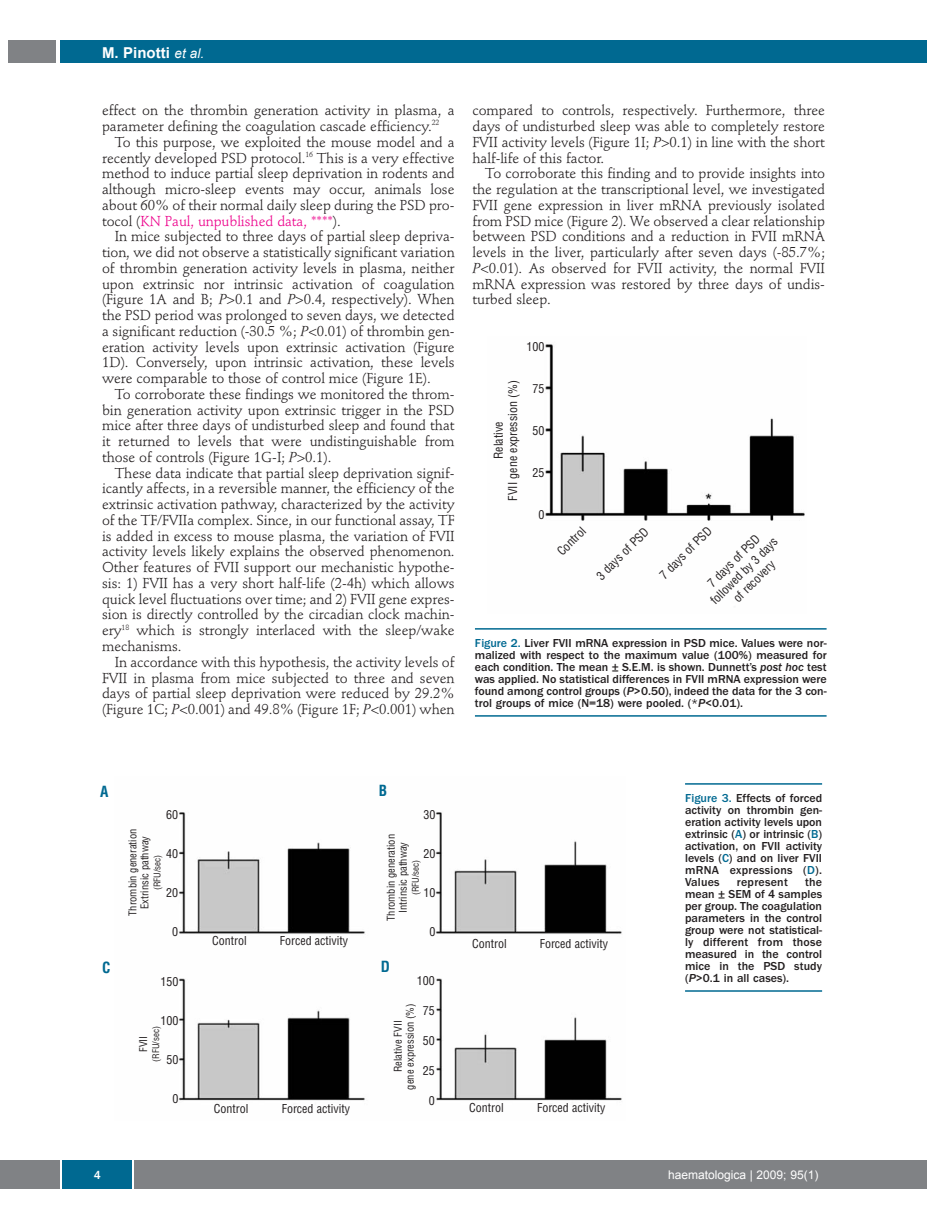
<style>
.page{position:relative;width:927px;height:1225px;background:#fff}
.page>*{position:absolute;margin:0;border:0;box-sizing:border-box;transform-origin:0 0}
.t1{font:700 15px "Arial";color:#fff}
.t2{font:700 condensed 15px "Helvetica";color:#006991}
.t3{font:14.25px/15.8px "Stempel Schneidler";letter-spacing:-.005em;color:#231f20;text-align:justify}
.t4{font:500 12px/12px "Franklin Gothic";color:#231f20;text-align:justify}
.t5{font:condensed 12px/14.4px "Helvetica";color:#231f20;text-align:center}
.t6{font:12px "Arial";color:#fff}
.t7{font:500 12px "Franklin Gothic";letter-spacing:.02em;color:#231f20}
.t8{font:500 12px "Franklin Gothic";color:#fff}
.t9{font:condensed 10.5px/12px "Helvetica";color:#231f20;text-align:center}
.t10{font:condensed 9px "Helvetica";color:#231f20}
.s1{font-weight:400;font-style:italic;font-size:13.5px}
.s2{color:#ed028c}
.s3{font-style:italic}
.s4{color:#006991}
</style>
<div class="page">
<div style="left:60px;top:40px;width:852px;height:22px;background:#006991"></div>
<div style="left:911px;top:40px;width:16px;height:22px;background:#006991"></div>
<div style="left:9px;top:40px;width:47px;height:22px;background:#808285"></div>
<div style="left:910px;top:1160px;width:17px;height:28px;background:#808285"></div>
<div style="left:0;top:1160px;width:911px;height:28px;background:#808285"></div>
<div style="left:62px;top:1160px;width:71px;height:28px;background:#006991"></div>
<hr style="left:60px;top:1160px;width:2px;height:28px;background:#fff">
<svg style="left:133px;top:1160px;width:1px;height:28px"></svg>
<img style="left:545px;top:344px;width:260px;height:177px">
<hr style="left:475px;top:628px;width:352px;height:1px;background:#006991">
<hr style="left:475px;top:715px;width:352px;height:1px;background:#006991">
<img style="left:179px;top:812px;width:443px;height:289px">
<hr style="left:685px;top:783px;width:137px;height:1px;background:#006991">
<hr style="left:685px;top:990px;width:137px;height:1px;background:#006991">
<p class="t1" style="left:102px;top:44px;width:104px">M. Pinotti <span class="s1">et al.</span></p>
<p class="t3" style="left:102px;top:104px;width:354px">effect on the thrombin generation activity in plasma, a parameter defining the coagulation cascade efficiency.<sup>22</sup></p>
<p class="t3" style="left:102px;top:135px;width:354px;text-indent:13px">To this purpose, we exploited the mouse model and a recently developed PSD protocol.<sup>16</sup> This is a very effective method to induce partial sleep deprivation in rodents and although micro-sleep events may occur, animals lose about 60% of their normal daily sleep during the PSD pro&shy;tocol (<span class="s2">KN Paul, unpublished data, ****</span>).</p>
<p class="t3" style="left:102px;top:230px;width:354px;text-indent:13px">In mice subjected to three days of partial sleep depriva&shy;tion, we did not observe a statistically significant variation of thrombin generation activity levels in plasma, neither upon extrinsic nor intrinsic activation of coagulation (Figure 1A and B; <span class="s3">P</span>&gt;0.1 and <span class="s3">P</span>&gt;0.4, respectively). When the PSD period was prolonged to seven days, we detected a significant reduction (-30.5 %; <span class="s3">P</span>&lt;0.01) of thrombin gen&shy;eration activity levels upon extrinsic activation (Figure 1D). Conversely, upon intrinsic activation, these levels were comparable to those of control mice (Figure 1E).</p>
<p class="t3" style="left:102px;top:387px;width:354px;text-indent:13px">To corroborate these findings we monitored the throm&shy;bin generation activity upon extrinsic trigger in the PSD mice after three days of undisturbed sleep and found that it returned to levels that were undistinguishable from those of controls (Figure 1G-I; <span class="s3">P</span>&gt;0.1).</p>
<p class="t3" style="left:102px;top:466px;width:354px;text-indent:13px">These data indicate that partial sleep deprivation signif&shy;icantly affects, in a reversible manner, the efficiency of the extrinsic activation pathway, characterized by the activity of the TF/FVIIa complex. Since, in our functional assay, TF is added in excess to mouse plasma, the variation of FVII activity levels likely explains the observed phenomenon.<br>Other features of FVII support our mechanistic hypothe&shy;sis: 1) FVII has a very short half-life (2-4h) which allows quick level fluctuations over time; and 2) FVII gene expres&shy;sion is directly controlled by the circadian clock machin&shy;ery<sup>18</sup> which is strongly interlaced with the sleep/wake mechanisms.</p>
<p class="t3" style="left:102px;top:655px;width:354px;text-indent:13px">In accordance with this hypothesis, the activity levels of FVII in plasma from mice subjected to three and seven days of partial sleep deprivation were reduced by 29.2% (Figure 1C; <span class="s3">P</span>&lt;0.001) and 49.8% (Figure 1F; <span class="s3">P</span>&lt;0.001) when</p>
<p class="t3" style="left:472px;top:104px;width:354px">compared to controls, respectively. Furthermore, three days of undisturbed sleep was able to completely restore FVII activity levels (Figure 1I; <span class="s3">P</span>&gt;0.1) in line with the short half-life of this factor.</p>
<p class="t3" style="left:472px;top:167px;width:354px;text-indent:13px">To corroborate this finding and to provide insights into the regulation at the transcriptional level, we investigated FVII gene expression in liver mRNA previously isolated from PSD mice (Figure 2). We observed a clear relationship between PSD conditions and a reduction in FVII mRNA levels in the liver, particularly after seven days (-85.7%; <span class="s3">P</span>&lt;0.01). As observed for FVII activity, the normal FVII mRNA expression was restored by three days of undis&shy;turbed sleep.</p>
<p class="t5" style="left:527px;top:339px;width:19px">100</p>
<p class="t5" style="left:533px;top:381px;width:13px">75</p>
<p class="t5" style="left:533px;top:423px;width:13px">50</p>
<p class="t5" style="left:533px;top:465px;width:13px">25</p>
<p class="t5" style="left:539px;top:507px;width:7px">0</p>
<p class="t5" style="left:491px;top:500px;width:122px;rotate:-90deg">Relative<br>FVII gene expression (%)</p>
<p class="t5" style="left:554px;top:548px;width:36px;rotate:-45deg">Control</p>
<p class="t5" style="left:594px;top:572px;width:69px;rotate:-45deg">3 days of PSD</p>
<p class="t5" style="left:657px;top:572px;width:69px;rotate:-45deg">7 days of PSD</p>
<p class="t5" style="left:697px;top:587px;width:91px;rotate:-45deg">7 days of PSD followed by 3 days of recovery</p>
<p class="t4" style="left:475px;top:637px;width:353px"><span class="s4">Figure 2.</span> Liver FVII mRNA expression in PSD mice. Values were nor&shy;malized with respect to the maximum value (100%) measured for each condition. The mean ± S.E.M. is shown. Dunnett’s <span class="s3">post hoc</span> test was applied. No statistical differences in FVII mRNA expression were found among control groups (<span class="s3">P</span>&gt;0.50), indeed the data for the 3 con&shy;trol groups of mice (N=18) were pooled. (*<span class="s3">P</span>&lt;0.01).</p>
<p class="t2" style="left:100px;top:782px;width:10px">A</p>
<p class="t2" style="left:379px;top:781px;width:10px">B</p>
<p class="t5" style="left:166px;top:807px;width:13px">60</p>
<p class="t5" style="left:166px;top:846px;width:13px">40</p>
<p class="t5" style="left:166px;top:885px;width:13px">20</p>
<p class="t5" style="left:172px;top:924px;width:7px">0</p>
<p class="t9" style="left:127px;top:916px;width:88px;rotate:-90deg">Thrombin generation<br>Extrinsic pathway</p>
<p class="t10" style="left:152px;top:890px;width:37px;rotate:-90deg">(RFU/sec)</p>
<p class="t5" style="left:424px;top:807px;width:13px">30</p>
<p class="t5" style="left:424px;top:846px;width:13px">20</p>
<p class="t5" style="left:424px;top:885px;width:13px">10</p>
<p class="t5" style="left:430px;top:924px;width:7px">0</p>
<p class="t9" style="left:385px;top:921px;width:88px;rotate:-90deg">Thrombin generation<br>Intrinsic pathway</p>
<p class="t10" style="left:410px;top:895px;width:37px;rotate:-90deg">(RFU/sec)</p>
<p class="t5" style="left:212px;top:934px;width:36px">Control</p>
<p class="t5" style="left:280px;top:934px;width:70px">Forced activity</p>
<p class="t5" style="left:472px;top:936px;width:36px">Control</p>
<p class="t5" style="left:540px;top:936px;width:70px">Forced activity</p>
<p class="t2" style="left:102px;top:959px;width:10px">C</p>
<p class="t2" style="left:381px;top:958px;width:11px">D</p>
<p class="t5" style="left:161px;top:974px;width:19px">150</p>
<p class="t5" style="left:161px;top:1013px;width:19px">100</p>
<p class="t5" style="left:167px;top:1052px;width:13px">50</p>
<p class="t5" style="left:173px;top:1091px;width:7px">0</p>
<p class="t9" style="left:138px;top:1052px;width:18px;rotate:-90deg">FVII</p>
<p class="t10" style="left:151px;top:1061px;width:37px;rotate:-90deg">(RFU/sec)</p>
<p class="t5" style="left:417px;top:973px;width:19px">100</p>
<p class="t5" style="left:423px;top:1003px;width:13px">75</p>
<p class="t5" style="left:423px;top:1033px;width:13px">50</p>
<p class="t5" style="left:423px;top:1063px;width:13px">25</p>
<p class="t5" style="left:429px;top:1093px;width:7px">0</p>
<p class="t9" style="left:392px;top:1089px;width:88px;rotate:-90deg">Relative FVII<br>gene expression (%)</p>
<p class="t5" style="left:214px;top:1101px;width:36px">Control</p>
<p class="t5" style="left:282px;top:1101px;width:70px">Forced activity</p>
<p class="t5" style="left:469px;top:1101px;width:36px">Control</p>
<p class="t5" style="left:537px;top:1101px;width:70px">Forced activity</p>
<p class="t4" style="left:685px;top:792px;width:139px"><span class="s4">Figure 3.</span> Effects of forced activity on thrombin gen&shy;eration activity levels upon extrinsic (<span class="s4">A</span>) or intrinsic (<span class="s4">B</span>) activation, on FVII activity levels (<span class="s4">C</span>) and on liver FVII mRNA expressions (<span class="s4">D</span>).<br>Values</p>
<p class="t4" style="left:685px;top:876px;width:139px;text-indent:120px">the mean ± SEM of 4 samples per group. The coagulation parameters in the control group were not statistical&shy;ly different from those measured in the control mice in the PSD study (<span class="s3">P</span>&gt;0.1 in all cases).</p>
<p class="t7" style="left:737px;top:877px;width:52px">represent</p>
<p class="t8" style="left:94px;top:1171px;width:9px">4</p>
<p class="t6" style="left:668px;top:1168px;width:152px">haematologica | 2009; 95(1)</p>
</div>
